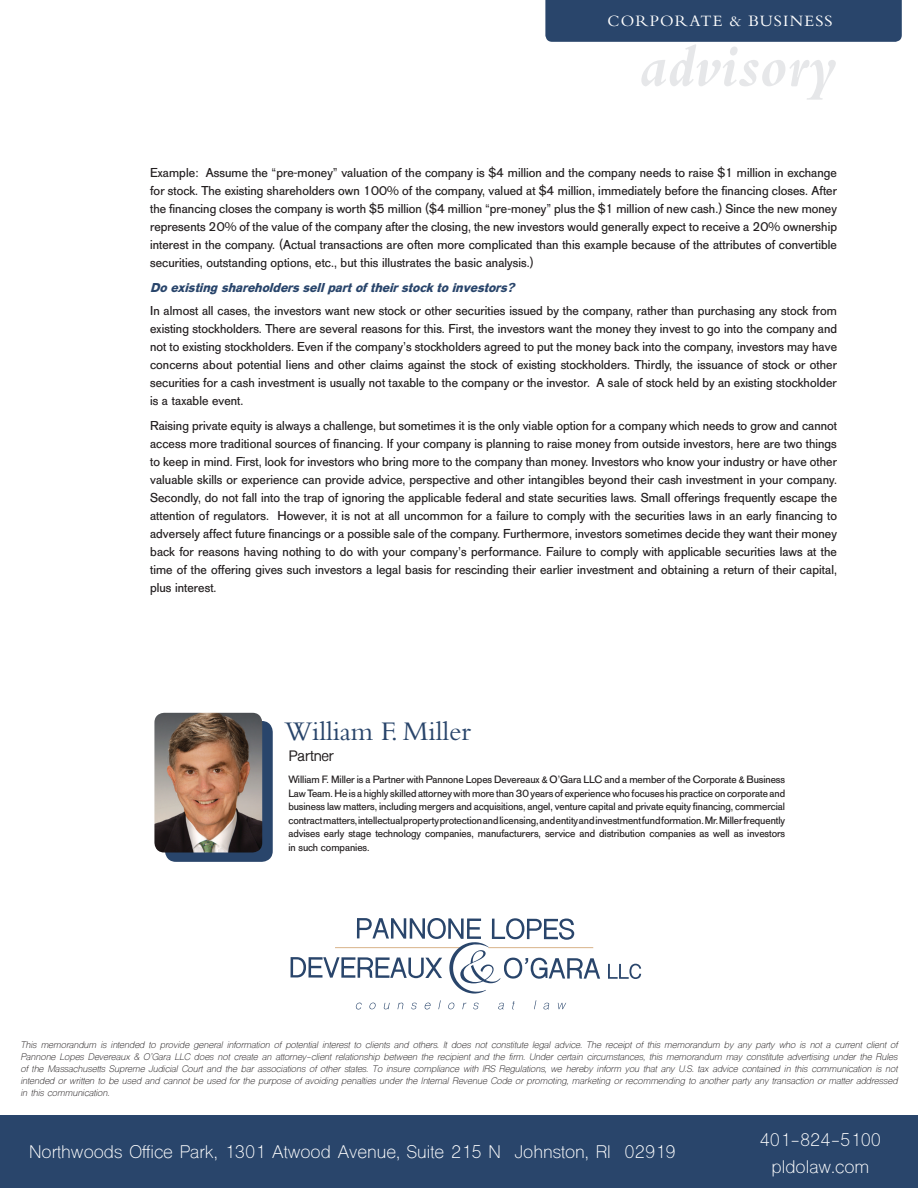
<style>
.page{position:relative;width:918px;height:1188px;background:#fff}
.page>*{position:absolute;margin:0;border:0;box-sizing:border-box;transform-origin:0 0}
.t1{font:italic 700 61.5px "Bembo";color:#e6e7e9}
.t2{font:28.05px "Bembo";letter-spacing:-.005em;color:#29456b}
.t3{font:17.25px "Shree Dev 0714";color:#fff}
.t4{font:16.5px "Bembo";letter-spacing:.07em;color:#fff}
.t5{font:700 14.1px "Shree Dev 0714";letter-spacing:-.01em;color:#231f20}
.t6{font:12.75px/18px "AG Old Face";letter-spacing:.005em;color:#231f20;text-align:justify}
.t7{font:italic 700 12.75px "AG Old Face";color:#29456b}
.t8{font:10.5px/13.5px "AG Old Face";letter-spacing:-.005em;color:#231f20;text-align:justify}
.t9{font:italic 9px/12px "Shree Dev 0714";letter-spacing:-.01em;color:#231f20;text-align:justify}
</style>
<div class="page">
<div style="left:545px;top:0;width:357px;height:42px;background:#29456b"></div>
<svg style="left:608px;top:964px;width:33px;height:15px"></svg>
<svg style="left:291px;top:918px;width:309px;height:76px"></svg>
<svg style="left:356px;top:1003px;width:6px;height:6px"></svg>
<svg style="left:369px;top:1003px;width:7px;height:6px"></svg>
<svg style="left:384px;top:1003px;width:6px;height:6px"></svg>
<svg style="left:398px;top:1003px;width:5px;height:6px"></svg>
<svg style="left:411px;top:1003px;width:6px;height:6px"></svg>
<svg style="left:425px;top:1003px;width:6px;height:6px"></svg>
<svg style="left:438px;top:1000px;width:3px;height:9px"></svg>
<svg style="left:448px;top:1003px;width:6px;height:6px"></svg>
<svg style="left:462px;top:1003px;width:4px;height:6px"></svg>
<svg style="left:473px;top:1003px;width:6px;height:6px"></svg>
<svg style="left:498px;top:1003px;width:6px;height:6px"></svg>
<svg style="left:512px;top:1001px;width:3px;height:8px"></svg>
<svg style="left:534px;top:1000px;width:2px;height:9px"></svg>
<svg style="left:543px;top:1003px;width:6px;height:6px"></svg>
<svg style="left:558px;top:1003px;width:8px;height:6px"></svg>
<div style="left:0;top:1116px;width:918px;height:72px;background:#29456b"></div>
<div style="left:165px;top:721px;width:108px;height:141px;background:#29456b;border-radius:11px"></div>
<img style="left:154px;top:713px;width:108px;height:140px">
<p class="t4" style="left:608px;top:11px;width:227px">CORPORATE &amp; BUSINESS</p>
<p class="t1" style="left:640px;top:33px;width:199px">advisory</p>
<p class="t6" style="left:150px;top:164px;width:688px">Example: Assume the “pre-money” valuation of the company is $4 million and the company needs to raise $1 million in exchange for stock. The existing shareholders own 100% of the company, valued at $4 million, immediately before the financing closes. After the financing closes the company is worth $5 million ($4 million “pre-money” plus the $1 million of new cash.) Since the new money represents 20% of the value of the company after the closing, the new investors would generally expect to receive a 20% ownership interest in the company. (Actual transactions are often more complicated than this example because of the attributes of convertible securities, outstanding options, etc., but this illustrates the basic analysis.)</p>
<p class="t7" style="left:150px;top:280px;width:369px">Doexistingshareholderssellpartoftheirstocktoinvestors?</p>
<p class="t6" style="left:150px;top:301px;width:688px">In almost all cases, the investors want new stock or other securities issued by the company, rather than purchasing any stock from existing stockholders. There are several reasons for this. First, the investors want the money they invest to go into the company and not to existing stockholders. Even if the company’s stockholders agreed to put the money back into the company, investors may have concerns about potential liens and other claims against the stock of existing stockholders. Thirdly, the issuance of stock or other securities for a cash investment is usually not taxable to the company or the investor. A sale of stock held by an existing stockholder is a taxable event.</p>
<p class="t6" style="left:150px;top:416px;width:688px">Raising private equity is always a challenge, but sometimes it is the only viable option for a company which needs to grow and cannot access more traditional sources of financing. If your company is planning to raise money from outside investors, here are two things to keep in mind. First, look for investors who bring more to the company than money. Investors who know your industry or have other valuable skills or experience can provide advice, perspective and other intangibles beyond their cash investment in your company.<br>Secondly, do not fall into the trap of ignoring the applicable federal and state securities laws. Small offerings frequently escape the attention of regulators. However, it is not at all uncommon for a failure to comply with the securities laws in an early financing to adversely affect future financings or a possible sale of the company. Furthermore, investors sometimes decide they want their money back for reasons having nothing to do with your company’s performance. Failure to comply with applicable securities laws at the time of the offering gives such investors a legal basis for rescinding their earlier investment and obtaining a return of their capital, plus interest.</p>
<p class="t2" style="left:285px;top:715px;width:188px">William F. Miller</p>
<p class="t5" style="left:289px;top:748px;width:47px">Partner</p>
<p class="t8" style="left:288px;top:773px;width:498px">William F. Miller is a Partner with Pannone Lopes Devereaux &amp; O’Gara LLC and a member of the Corporate &amp; Business Law Team. He is a highly skilled attorney with more than 30 years of experience who focuses his practice on corporate and business law matters, including mergers and acquisitions, angel, venture capital and private equity financing, commercial contract matters, intellectual property protection and licensing, and entity and investment fund formation. Mr. Miller frequently advises early stage technology companies, manufacturers, service and distribution companies as well as investors in such companies.</p>
<p class="t9" style="left:21px;top:1040px;width:879px">This memorandum is intended to provide general information of potential interest to clients and others. It does not constitute legal advice. The receipt of this memorandum by any party who is not a current client of Pannone Lopes Devereaux &amp; O’Gara LLC does not create an attorney-client relationship between the recipient and the firm. Under certain circumstances, this memorandum may constitute advertising under the Rules of the Massachusetts Supreme Judicial Court and the bar associations of other states. To insure compliance with IRS Regulations, we hereby inform you that any U.S. tax advice contained in this communication is not intended or written to be used and cannot be used for the purpose of avoiding penalties under the Internal Revenue Code or promoting, marketing or recommending to another party any transaction or matter addressed in this communication.</p>
<p class="t3" style="left:29px;top:1141px;width:648px">Northwoods Office Park, 1301 Atwood Avenue, Suite 215 N Johnston, RI 02919</p>
<p class="t3" style="left:760px;top:1130px;width:123px">401-824-5100</p>
<p class="t3" style="left:772px;top:1157px;width:99px">pldolaw.com</p>
</div>
